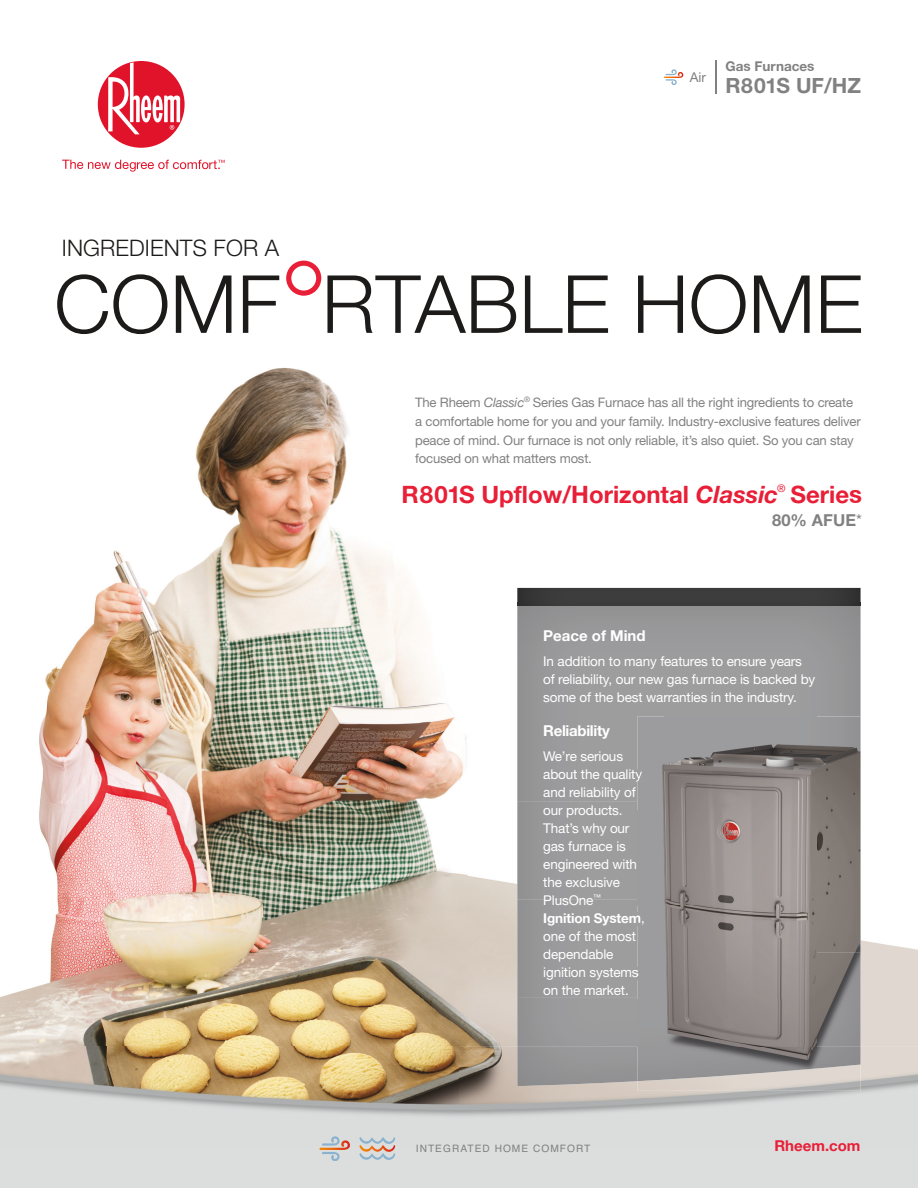
<style>
.page{position:relative;width:918px;height:1188px;background:#fff}
.page>*{position:absolute;margin:0;border:0;box-sizing:border-box;transform-origin:0 0}
.t1{font:300 80.4px "Rheem Sans";color:#1c1b1a}
.t2{font:700 24px "Rheem Sans";color:#e81f37}
.t3{font:300 22.8px "Rheem Sans";letter-spacing:.005em;color:#1c1b1a}
.t4{font:700 21px "Rheem Sans";color:#818182}
.t5{font:700 16.5px "Rheem Sans";letter-spacing:.005em;color:#818182}
.t6{font:700 15px "Rheem Sans";color:#fff}
.t7{font:700 15px "Rheem Sans";letter-spacing:-.02em;color:#fff}
.t8{font:700 15px "Rheem Sans";color:#e81f37}
.t9{font:13.5px/18px "Rheem Sans";letter-spacing:-.01em;color:#fff}
.t10{font:700 13.5px "Rheem Sans";color:#818182}
.t11{font:13.5px "Rheem Sans";color:#818182}
.t12{font:13.05px/18.9px "Rheem Sans";letter-spacing:-.015em;color:#818182}
.t13{font:10.5px "Rheem Sans";color:#e81f37}
.t14{font:10.2px "Helvetica";letter-spacing:.1em;color:#818182}
.s1{font-style:italic}
.s2{font-weight:400}
.s3{font-weight:700}
</style>
<div class="page">
<img style="left:0;top:367px;width:918px;height:680px">
<img style="left:517px;top:605px;width:294px;height:98px">
<div style="left:811px;top:605px;width:50px;height:111px;background:#959596"></div>
<img style="left:517px;top:703px;width:147px;height:98px">
<div style="left:664px;top:703px;width:148px;height:13px;background:#9d9d9e"></div>
<img style="left:517px;top:801px;width:120px;height:280px">
<img style="left:544px;top:769px;width:93px;height:12px">
<img style="left:544px;top:859px;width:93px;height:13px">
<img style="left:544px;top:913px;width:93px;height:12px">
<img style="left:544px;top:931px;width:92px;height:10px">
<img style="left:544px;top:967px;width:93px;height:13px">
<div style="left:98px;top:61px;width:87px;height:87px;background:#e1132a;border-radius:50%"></div>
<svg style="left:108px;top:62px;width:72px;height:72px"></svg>
<svg style="left:62px;top:160px;width:163px;height:12px"></svg>
<img style="left:0;top:1047px;width:612px;height:98px">
<svg style="left:359px;top:1137px;width:36px;height:24px"></svg>
<svg style="left:319px;top:1136px;width:32px;height:25px"></svg>
<img style="left:517px;top:588px;width:344px;height:15px">
<img style="left:517px;top:603px;width:344px;height:2px">
<img style="left:861px;top:716px;width:1px;height:331px">
<img style="left:637px;top:716px;width:224px;height:375px">
<img style="left:637px;top:1047px;width:224px;height:34px">
<svg style="left:637px;top:769px;width:5px;height:12px"></svg>
<svg style="left:637px;top:913px;width:8px;height:12px"></svg>
<svg style="left:637px;top:967px;width:2px;height:13px"></svg>
<svg style="left:286px;top:261px;width:35px;height:35px"></svg>
<svg style="left:664px;top:69px;width:20px;height:16px"></svg>
<hr style="left:715px;top:60px;width:1px;height:34px;background:#818182">
<h3 class="t3" style="left:62px;top:234px;width:219px">INGREDIENTS FOR A</h3>
<p class="t11" style="left:690px;top:69px;width:18px">Air</p>
<p class="t10" style="left:726px;top:58px;width:91px">Gas Furnaces</p>
<h3 class="t4" style="left:726px;top:72px;width:137px">R801S UF/HZ</h3>
<h1 class="t1" style="left:54px;top:255px;width:810px">COMF RTABLE HOME</h1>
<p class="t12" style="left:415px;top:392px;width:447px">The Rheem <span class="s1">Classic</span><sup>®</sup> Series Gas Furnace has all the right ingredients to create a comfortable home for you and your family. Industry-exclusive features deliver peace of mind. Our furnace is not only reliable, it’s also quiet. So you can stay focused on what matters most.</p>
<h2 class="t2" style="left:401px;top:479px;width:378px">R801S Upflow/Horizontal <span class="s1">Classic</span></h2>
<p class="t13" style="left:777px;top:482px;width:10px">®</p>
<h2 class="t2" style="left:791px;top:479px;width:73px">Series</h2>
<p class="t5" style="left:772px;top:510px;width:91px">80% AFUE<span class="s2">*</span></p>
<p class="t6" style="left:543px;top:627px;width:104px">Peace of Mind</p>
<p class="t9" style="left:543px;top:652px;width:274px">In addition to many features to ensure years of reliability, our new gas furnace is backed by some of the best warranties in the industry.</p>
<p class="t7" style="left:543px;top:721px;width:68px">Reliability</p>
<p class="t9" style="left:543px;top:747px;width:103px">We’re serious about the quality and reliability of our products.<br>That’s why our gas furnace is engineered with the exclusive<br>PlusOne<sup>™<br></sup><span class="s3">Ignition System</span>, one of the most dependable ignition systems on the market.</p>
<p class="t14" style="left:416px;top:1141px;width:176px">INTEGRATED HOME COMFORT</p>
<p class="t8" style="left:774px;top:1136px;width:88px">Rheem.com</p>
</div>
